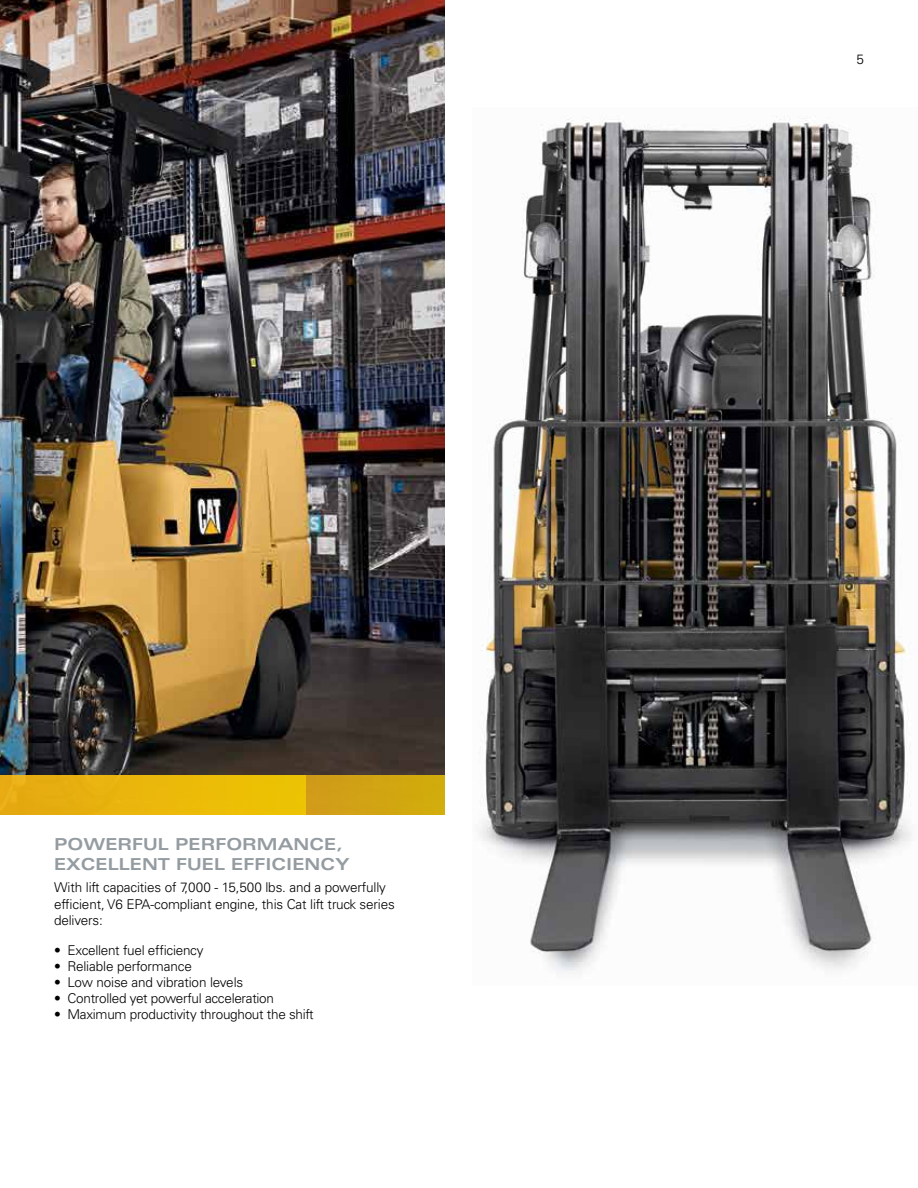
<style>
.page{position:relative;width:918px;height:1188px;background:#fff}
.page>*{position:absolute;margin:0;border:0;box-sizing:border-box;transform-origin:0 0}
.t1{font:700 expanded 16.5px/19.8px "Univers LT Std";color:#949ca1}
.t2{font:300 13.5px/16.2px "Univers LT Std";letter-spacing:-.01em;color:#000}
.t3{font:300 13.5px "Univers";letter-spacing:-.02em;color:#000}
.s1{font-family:"Univers"}
</style>
<div class="page">
<img style="left:0;top:0;width:444px;height:775px">
<img style="left:479px;top:116px;width:439px;height:856px">
<div style="left:0;top:775px;width:306px;height:40px;background:linear-gradient(to right,#e6a913,#eec402)"></div>
<div style="left:306px;top:775px;width:138px;height:40px;background:#d1a413"></div>
<p class="t1" style="left:54px;top:834px;width:297px">POWERFUL PERFORMANCE,<br>EXCELLENT FUEL EFFICIENCY</p>
<p class="t2" style="left:54px;top:880px;width:342px">With lift capacities of 7,000 - 15,500 lbs. and a powerfully efficient, V6 EPA-compliant engine, this Cat lift truck series delivers:</p>
<p class="t3" style="left:54px;top:942px;width:151px">• Excellent fuel efficiency</p>
<p class="t2" style="left:54px;top:958px;width:139px"><span class="s1">•</span> Reliable performance</p>
<p class="t2" style="left:54px;top:974px;width:191px"><span class="s1">•</span> Low noise and vibration levels</p>
<p class="t3" style="left:54px;top:990px;width:222px">• Controlled yet powerful acceleration</p>
<p class="t3" style="left:54px;top:1006px;width:261px">• Maximum productivity throughout the shift</p>
<p class="t2" style="left:856px;top:51px;width:9px">5</p>
</div>
